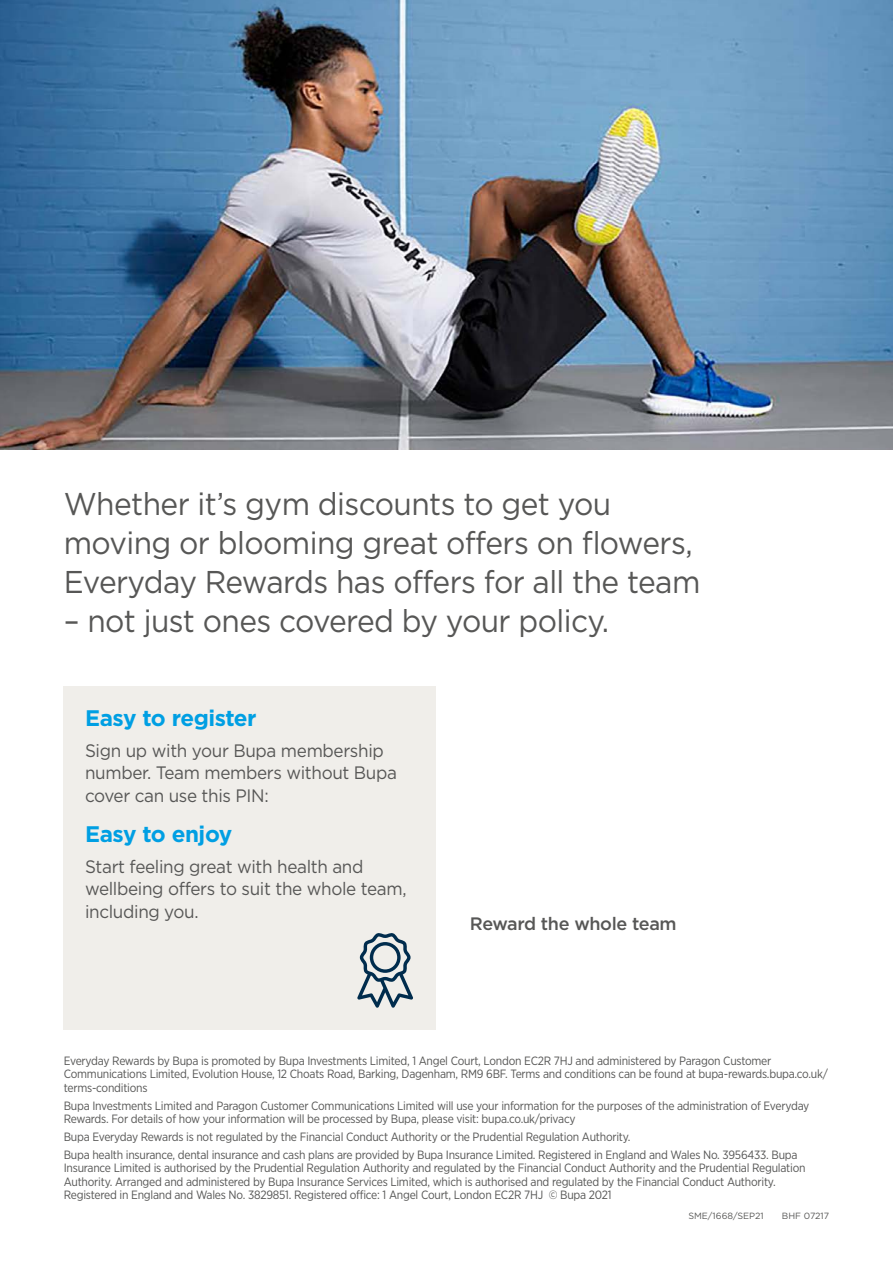
<style>
.page{position:relative;width:893px;height:1263px;background:#fff}
.page>*{position:absolute;margin:0;border:0;box-sizing:border-box;transform-origin:0 0}
.t1{font:31.5px/39px "Gotham";letter-spacing:-.02em;color:#575756;scale:.95 1}
.t2{font:700 22.5px "Gotham";letter-spacing:-.02em;color:#009fe3}
.t3{font:18px/22.5px "Gotham";letter-spacing:-.02em;color:#575756;scale:.95 1}
.t4{font:500 18px "Gotham";letter-spacing:-.02em;color:#575756}
.t5{font:12px/13.5px "Gotham Narrow";letter-spacing:-.02em;color:#575756}
.t6{font:9px "Gotham";color:#575756}
</style>
<div class="page">
<div style="left:64px;top:686px;width:372px;height:343px;background:#f0eeea"></div>
<img style="left:0;top:0;width:893px;height:449px">
<svg style="left:357px;top:933px;width:56px;height:75px"></svg>
<p class="t1" style="left:64px;top:484px;width:672px">Whether it’s gym discounts to get you moving or blooming great offers on fowers,<br>Everyday Rewards has offers for all the team</p>
<p class="t1" style="left:64px;top:601px;width:576px">– not just ones covered by your policy.</p>
<h3 class="t2" style="left:85px;top:705px;width:173px">Easy to register</h3>
<p class="t3" style="left:85px;top:739px;width:330px">Sign up with your Bupa membership number. Team members without Bupa cover can use this PIN:</p>
<h3 class="t2" style="left:85px;top:821px;width:149px">Easy to enjoy</h3>
<p class="t3" style="left:85px;top:855px;width:340px">Start feeling great with health and wellbeing offers to suit the whole team, including you.</p>
<p class="t4" style="left:470px;top:913px;width:208px">Reward the whole team</p>
<p class="t5" style="left:64px;top:1054px;width:766px">Everyday Rewards by Bupa is promoted by Bupa Investments Limited, 1 Angel Court, London EC2R 7HJ and administered by Paragon Customer<br>Communications Limited, Evolution House, 12 Choats Road, Barking, Dagenham, RM9 6BF. Terms and conditions can be found at bupa-rewards.bupa.co.uk/ terms-conditions</p>
<p class="t5" style="left:64px;top:1098px;width:747px">Bupa Investments Limited and Paragon Customer Communications Limited will use your information for the purposes of the administration of Everyday<br>Rewards. For details of how your information will be processed by Bupa, please visit: bupa.co.uk/privacy</p>
<p class="t5" style="left:64px;top:1127px;width:735px;line-height:17.7px">Bupa Everyday Rewards is not regulated by the Financial Conduct Authority or the Prudential Regulation Authority.<br>Bupa health insurance, dental insurance and cash plans are provided by Bupa Insurance Limited. Registered in England and Wales No. 3956433. Bupa</p>
<p class="t5" style="left:64px;top:1161px;width:743px">Insurance Limited is authorised by the Prudential Regulation Authority and regulated by the Financial Conduct Authority and the Prudential Regulation<br>Authority. Arranged and administered by Bupa Insurance Services Limited, which is authorised and regulated by the Financial Conduct Authority.<br>Registered in England and Wales No. 3829851. Registered office: 1 Angel Court, London EC2R 7HJ © Bupa 2021</p>
<p class="t6" style="left:688px;top:1211px;width:77px">SME/1668/SEP21</p>
<p class="t6" style="left:782px;top:1211px;width:49px">BHF 07217</p>
</div>
